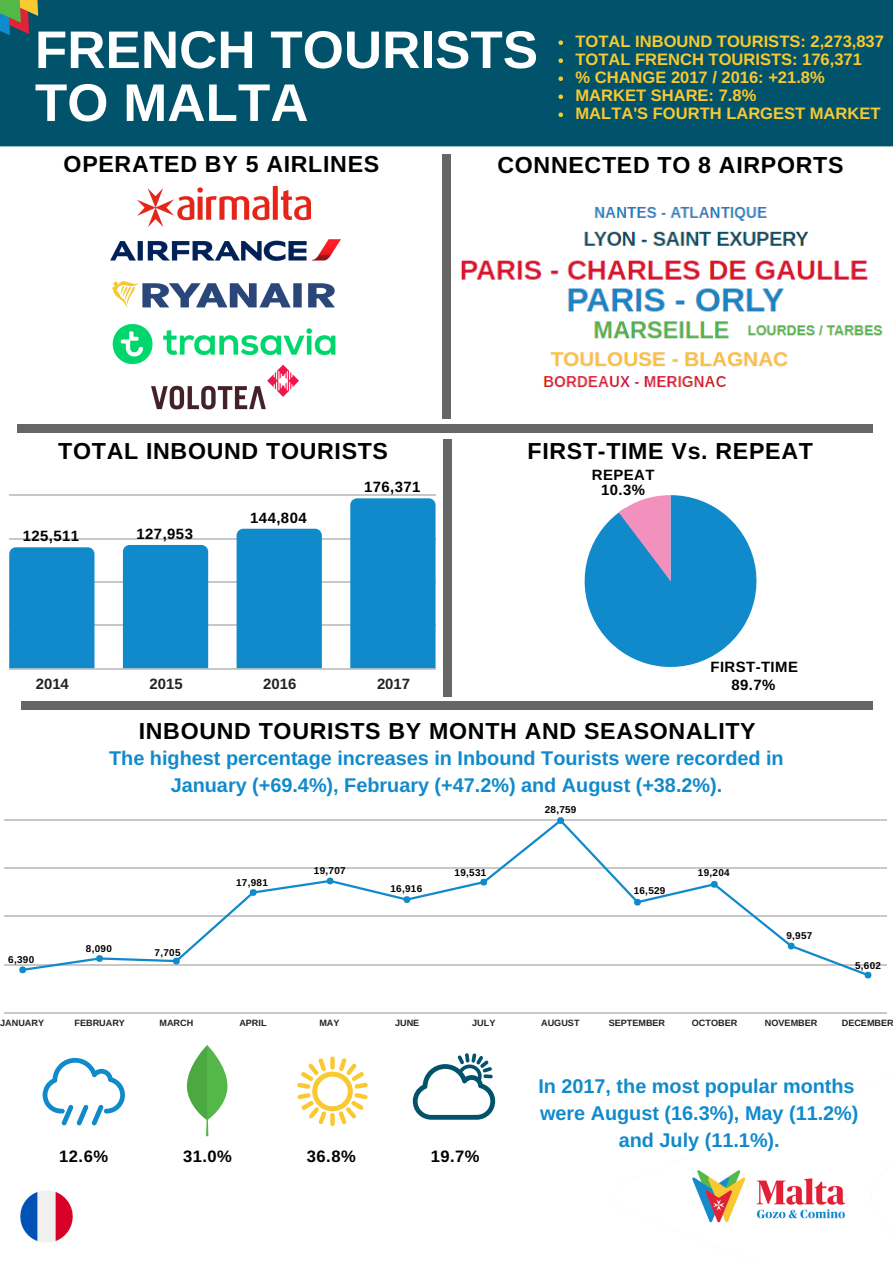
<style>
.page{position:relative;width:893px;height:1263px;background:#fff}
.page>*{position:absolute;margin:0;border:0;box-sizing:border-box;transform-origin:0 0}
.t1{font:700 52.95px/52.9px "Arimo";color:#fff}
.t2{font:700 23.25px "Arimo";letter-spacing:.03em;color:#000}
.t3{font:700 19.8px/27px "Arimo";color:#118acb;text-align:center}
.t4{font:700 16.5px/18px "Arimo";color:#f9c931}
.t5{font:700 16.5px "Arimo";letter-spacing:.03em;color:#000}
.t6{font:700 14.85px "Arimo";letter-spacing:.03em;color:#000}
.t7{font:700 14.85px "Arimo";color:#222}
.t8{font:700 10.8px "Arimo";color:#000}
.t9{font:700 9.9px "Arimo";letter-spacing:.03em;color:#000}
.t10{font:700 9.15px "Arimo";color:#222}
</style>
<div class="page">
<div style="left:0;top:0;width:893px;height:146px;background:#01526b"></div>
<svg style="left:0;top:0;width:39px;height:36px"></svg>
<img style="left:692px;top:1170px;width:179px;height:53px">
<svg style="left:558px;top:40px;width:5px;height:5px"></svg>
<svg style="left:558px;top:58px;width:5px;height:5px"></svg>
<svg style="left:558px;top:76px;width:5px;height:5px"></svg>
<svg style="left:558px;top:94px;width:5px;height:5px"></svg>
<svg style="left:558px;top:112px;width:5px;height:5px"></svg>
<img style="left:137px;top:187px;width:174px;height:39px">
<img style="left:113px;top:281px;width:222px;height:26px">
<img style="left:110px;top:240px;width:230px;height:20px">
<img style="left:113px;top:324px;width:223px;height:41px">
<img style="left:147px;top:361px;width:156px;height:49px">
<div style="left:17px;top:424px;width:49px;height:8px;background:#666"></div>
<div style="left:824px;top:424px;width:49px;height:8px;background:#666"></div>
<div style="left:65px;top:424px;width:337px;height:8px;background:#666"></div>
<div style="left:401px;top:424px;width:337px;height:8px;background:#666"></div>
<div style="left:737px;top:424px;width:89px;height:8px;background:#666"></div>
<div style="left:443px;top:370px;width:8px;height:49px;background:#666"></div>
<div style="left:443px;top:154px;width:8px;height:49px;background:#666"></div>
<div style="left:443px;top:201px;width:8px;height:171px;background:#666"></div>
<div style="left:443px;top:648px;width:9px;height:49px;background:#666"></div>
<div style="left:443px;top:440px;width:9px;height:48px;background:#666"></div>
<div style="left:443px;top:487px;width:9px;height:162px;background:#666"></div>
<hr style="left:9px;top:668px;width:427px;height:1px;background:#222">
<hr style="left:9px;top:625px;width:427px;height:1px;background:#222">
<hr style="left:9px;top:581px;width:427px;height:2px;background:#222">
<hr style="left:9px;top:538px;width:427px;height:1px;background:#222">
<hr style="left:9px;top:495px;width:427px;height:1px;background:#222">
<div style="left:9px;top:547px;width:85px;height:121px;background:#118acb"></div>
<div style="left:123px;top:545px;width:85px;height:123px;background:#118acb"></div>
<div style="left:237px;top:529px;width:85px;height:139px;background:#118acb"></div>
<div style="left:350px;top:498px;width:86px;height:170px;background:#118acb"></div>
<div style="left:21px;top:701px;width:49px;height:8px;background:#666"></div>
<div style="left:824px;top:701px;width:49px;height:8px;background:#666"></div>
<div style="left:68px;top:701px;width:337px;height:8px;background:#666"></div>
<div style="left:404px;top:701px;width:337px;height:8px;background:#666"></div>
<div style="left:740px;top:701px;width:86px;height:8px;background:#666"></div>
<hr style="left:4px;top:1012px;width:882px;height:1px;background:#222">
<hr style="left:4px;top:964px;width:882px;height:1px;background:#222">
<hr style="left:4px;top:916px;width:882px;height:1px;background:#222">
<hr style="left:4px;top:867px;width:882px;height:1px;background:#222">
<hr style="left:4px;top:819px;width:882px;height:1px;background:#222">
<div style="left:19px;top:966px;width:7px;height:7px;background:#118acb;border-radius:50%"></div>
<div style="left:557px;top:817px;width:7px;height:7px;background:#118acb;border-radius:50%"></div>
<svg style="left:23px;top:820px;width:848px;height:158px"></svg>
<svg style="left:42px;top:1045px;width:454px;height:92px"></svg>
<svg style="left:584px;top:495px;width:173px;height:172px"></svg>
<div style="left:609px;top:479px;width:41px;height:18px;background:#fff"></div>
<img style="left:460px;top:207px;width:423px;height:181px">
<img style="left:20px;top:1191px;width:52px;height:51px">
<h1 class="t1" style="left:35px;top:23px;width:505px">FRENCH TOURISTS<br>TO MALTA</h1>
<p class="t4" style="left:575px;top:32px;width:310px">TOTAL INBOUND TOURISTS: 2,273,837<br>TOTAL FRENCH TOURISTS: 176,371<br>% CHANGE 2017 / 2016: +21.8%<br>MARKET SHARE: 7.8%<br>MALTA'S FOURTH LARGEST MARKET</p>
<p class="t2" style="left:64px;top:151px;width:317px">OPERATED BY 5 AIRLINES</p>
<p class="t2" style="left:497px;top:152px;width:347px">CONNECTED TO 8 AIRPORTS</p>
<p class="t2" style="left:58px;top:438px;width:331px">TOTAL INBOUND TOURISTS</p>
<p class="t6" style="left:23px;top:528px;width:58px">125,511</p>
<p class="t6" style="left:137px;top:525px;width:58px">127,953</p>
<p class="t6" style="left:250px;top:510px;width:58px">144,804</p>
<p class="t6" style="left:364px;top:478px;width:58px">176,371</p>
<p class="t7" style="left:36px;top:676px;width:35px">2014</p>
<p class="t7" style="left:150px;top:676px;width:35px">2015</p>
<p class="t7" style="left:263px;top:676px;width:35px">2016</p>
<p class="t7" style="left:377px;top:676px;width:35px">2017</p>
<p class="t2" style="left:528px;top:438px;width:287px">FIRST-TIME Vs. REPEAT</p>
<p class="t6" style="left:592px;top:467px;width:64px">REPEAT</p>
<p class="t8" style="left:625px;top:478px;width:23px">10%</p>
<p class="t6" style="left:601px;top:482px;width:45px">10.3%</p>
<p class="t6" style="left:710px;top:658px;width:89px">FIRST-TIME</p>
<p class="t6" style="left:731px;top:676px;width:45px">89.7%</p>
<p class="t2" style="left:139px;top:718px;width:618px">INBOUND TOURISTS BY MONTH AND SEASONALITY</p>
<p class="t3" style="left:109px;top:744px;width:676px">The highest percentage increases in Inbound Tourists were recorded in<br>January (+69.4%), February (+47.2%) and August (+38.2%).</p>
<p class="t9" style="left:8px;top:954px;width:27px">6,390</p>
<p class="t9" style="left:86px;top:943px;width:27px">8,090</p>
<p class="t9" style="left:155px;top:947px;width:27px">7,705</p>
<p class="t9" style="left:236px;top:877px;width:33px">17,981</p>
<p class="t9" style="left:314px;top:865px;width:33px">19,707</p>
<p class="t9" style="left:390px;top:883px;width:33px">16,916</p>
<p class="t9" style="left:455px;top:867px;width:33px">19,531</p>
<p class="t9" style="left:545px;top:804px;width:33px">28,759</p>
<p class="t9" style="left:634px;top:885px;width:33px">16,529</p>
<p class="t9" style="left:698px;top:867px;width:33px">19,204</p>
<p class="t9" style="left:786px;top:930px;width:27px">9,957</p>
<p class="t9" style="left:855px;top:959px;width:27px">5,602</p>
<p class="t10" style="left:0;top:1017px;width:45px">JANUARY</p>
<p class="t10" style="left:75px;top:1017px;width:52px">FEBRUARY</p>
<p class="t10" style="left:159px;top:1017px;width:35px">MARCH</p>
<p class="t10" style="left:239px;top:1017px;width:29px">APRIL</p>
<p class="t10" style="left:319px;top:1017px;width:22px">MAY</p>
<p class="t10" style="left:395px;top:1017px;width:26px">JUNE</p>
<p class="t10" style="left:472px;top:1017px;width:25px">JULY</p>
<p class="t10" style="left:541px;top:1017px;width:40px">AUGUST</p>
<p class="t10" style="left:609px;top:1017px;width:58px">SEPTEMBER</p>
<p class="t10" style="left:692px;top:1017px;width:47px">OCTOBER</p>
<p class="t10" style="left:765px;top:1017px;width:54px">NOVEMBER</p>
<p class="t10" style="left:842px;top:1017px;width:53px">DECEMBER</p>
<p class="t5" style="left:59px;top:1147px;width:50px">12.6%</p>
<p class="t5" style="left:307px;top:1147px;width:50px">36.8%</p>
<p class="t5" style="left:431px;top:1147px;width:50px">19.7%</p>
<p class="t5" style="left:183px;top:1147px;width:50px">31.0%</p>
<p class="t3" style="left:538px;top:1073px;width:322px">In 2017, the most popular months were August (16.3%), May (11.2%) and July (11.1%).</p>
</div>
